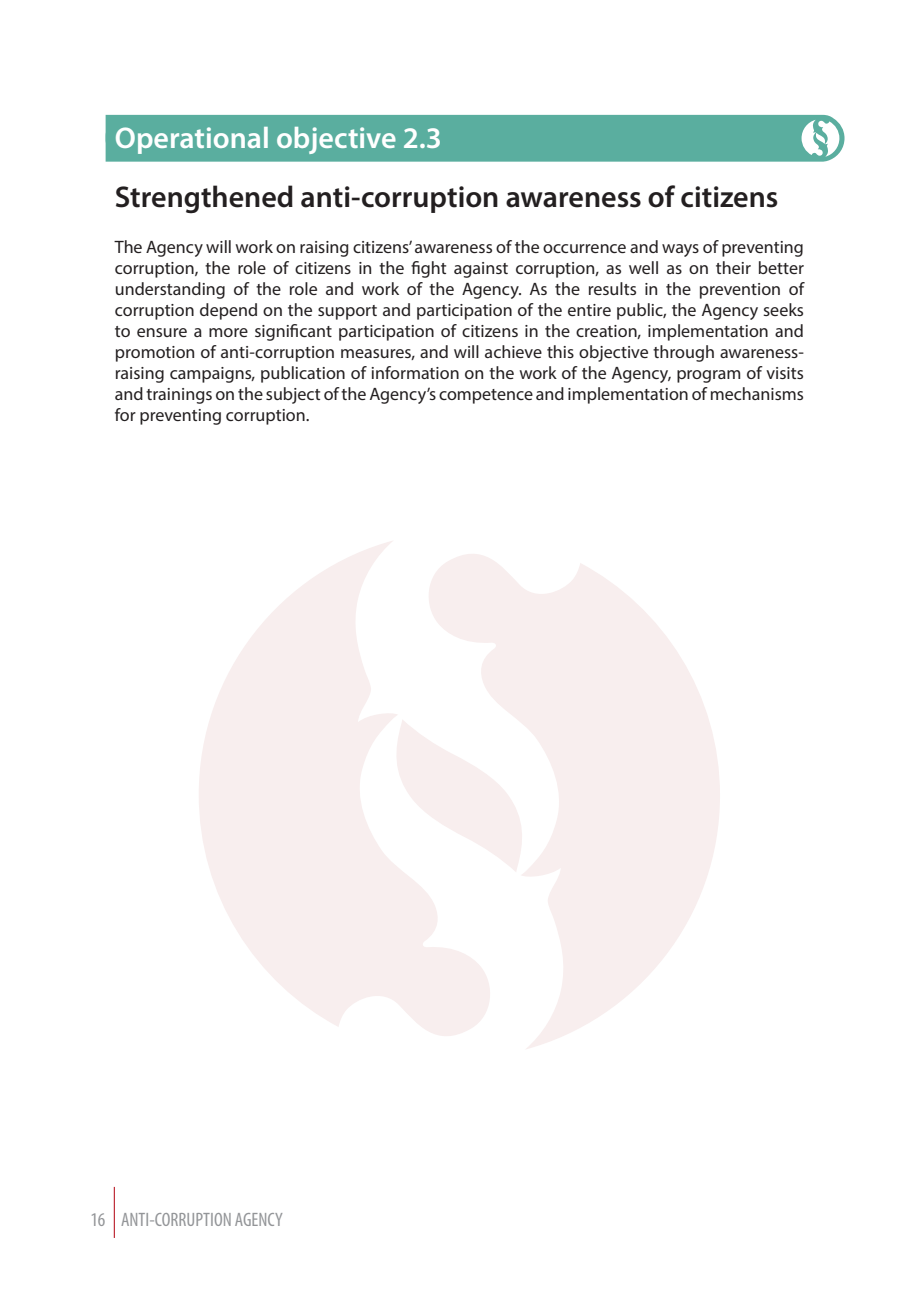
<style>
.page{position:relative;width:906px;height:1289px;background:#fff}
.page>*{position:absolute;margin:0;border:0;box-sizing:border-box;transform-origin:0 0}
.naslov_2-2{font:600 30px "Myriad Pro";color:#231f20}
.naslov_2{font:600 30px "Myriad Pro";color:#fff}
.t1{font:condensed 19.5px "Myriad Pro";color:#939598}
.osnovni_tekst{font:18px/21px "Myriad Pro";color:#231f20;text-align:justify}
</style>
<div class="page">
<hr style="left:114px;top:1186px;width:1px;height:51px;background:#b50e1a">
<svg style="left:199px;top:541px;width:521px;height:508px;fill:#f8eeee"></svg>
<div style="left:105px;top:115px;width:739px;height:47px;background:#5aae9f"></div>
<p class="naslov_2" style="left:115px;top:119px;width:329px">Operational objective 2.3</p>
<p class="naslov_2-2" style="left:115px;top:177px;width:665px">Strengthened anti-corruption awareness of citizens</p>
<p class="osnovni_tekst" style="left:115px;top:236px;width:690px">The Agency will work on raising citizens’ awareness of the occurrence and ways of preventing corruption, the role of citizens in the fight against corruption, as well as on their better understanding of the role and work of the Agency. As the results in the prevention of corruption depend on the support and participation of the entire public, the Agency seeks to ensure a more significant participation of citizens in the creation, implementation and promotion of anti-corruption measures, and will achieve this objective through awareness&shy;raising campaigns, publication of information on the work of the Agency, program of visits and trainings on the subject of the Agency’s competence and implementation of mechanisms for preventing corruption.</p>
<p class="t1" style="left:90px;top:1208px;width:194px">16 ANTI-CORRUPTION AGENCY</p>
</div>
